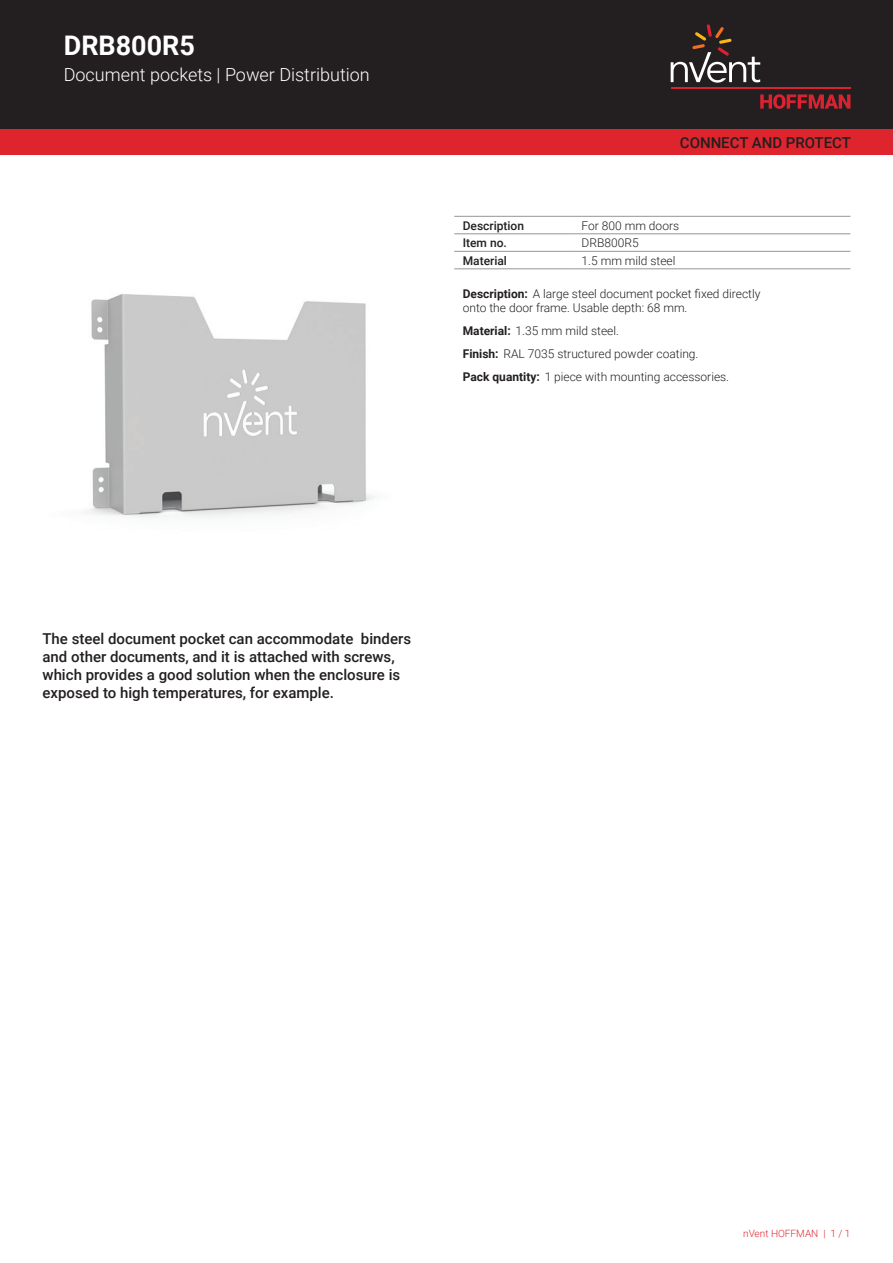
<style>
.page{position:relative;width:893px;height:1263px;background:#fff}
.page>*{position:absolute;margin:0;border:0;box-sizing:border-box;transform-origin:0 0}
.t1{font:700 27px "Roboto";color:#fff}
.t2{font:300 18px "Roboto";color:#fff}
.t3{font:500 15px/18px "Roboto";color:#231f20}
.t4{font:300 12px/23px "Roboto";color:#231f20}
.t5{font:500 12px "Roboto";color:#231f20}
.t6{font:300 10.05px "Roboto";color:#de252e}
.s1{font-weight:700}
</style>
<div class="page">
<div style="left:0;top:0;width:893px;height:129px;background:#231f20"></div>
<svg style="left:760px;top:94px;width:90px;height:15px"></svg>
<hr style="left:671px;top:88px;width:179px;height:1px;background:#db2230">
<svg style="left:671px;top:24px;width:89px;height:59px"></svg>
<div style="left:0;top:129px;width:893px;height:26px;background:#de252e"></div>
<hr style="left:454px;top:216px;width:119px;height:1px;background:#939598">
<hr style="left:454px;top:234px;width:119px;height:1px;background:#939598">
<hr style="left:573px;top:216px;width:277px;height:1px;background:#939598">
<hr style="left:573px;top:234px;width:277px;height:1px;background:#939598">
<hr style="left:454px;top:251px;width:119px;height:1px;background:#939598">
<hr style="left:454px;top:269px;width:119px;height:1px;background:#939598">
<hr style="left:573px;top:251px;width:277px;height:1px;background:#939598">
<hr style="left:573px;top:269px;width:277px;height:1px;background:#939598">
<img style="left:84px;top:294px;width:292px;height:224px">
<img style="left:154px;top:314px;width:158px;height:158px">
<h1 class="t1" style="left:64px;top:27px;width:133px">DRB800R5</h1>
<h2 class="t2" style="left:64px;top:62px;width:307px">Document pockets | Power Distribution</h2>
<p class="t3" style="left:680px;top:133px;width:173px">CONNECT AND PROTECT</p>
<p class="t5" style="left:463px;top:217px;width:63px">Description</p>
<p class="t4" style="left:582px;top:213px;width:99px">For 800 mm doors</p>
<p class="t5" style="left:463px;top:234px;width:46px">Item no.</p>
<p class="t4" style="left:582px;top:231px;width:59px">DRB800R5</p>
<p class="t5" style="left:463px;top:252px;width:46px">Material</p>
<p class="t4" style="left:582px;top:248px;width:95px">1.5 mm mild steel</p>
<p class="t4" style="left:463px;top:286px;width:299px;line-height:14.4px"><span class="s1">Description:</span> A large steel document pocket fixed directly onto the door frame. Usable depth: 68 mm.</p>
<p class="t4" style="left:463px;top:319px;width:268px"><span class="s1">Material:</span> 1.35 mm mild steel.<br><span class="s1">Finish:</span> RAL 7035 structured powder coating.<br><span class="s1">Pack quantity:</span> 1 piece with mounting accessories.</p>
<p class="t3" style="left:43px;top:629px;width:370px">The steel document pocket can accommodate binders and other documents, and it is attached with screws, which provides a good solution when the enclosure is exposed to high temperatures, for example.</p>
<p class="t6" style="left:743px;top:1226px;width:109px">nVent HOFFMAN | 1 / 1</p>
</div>
